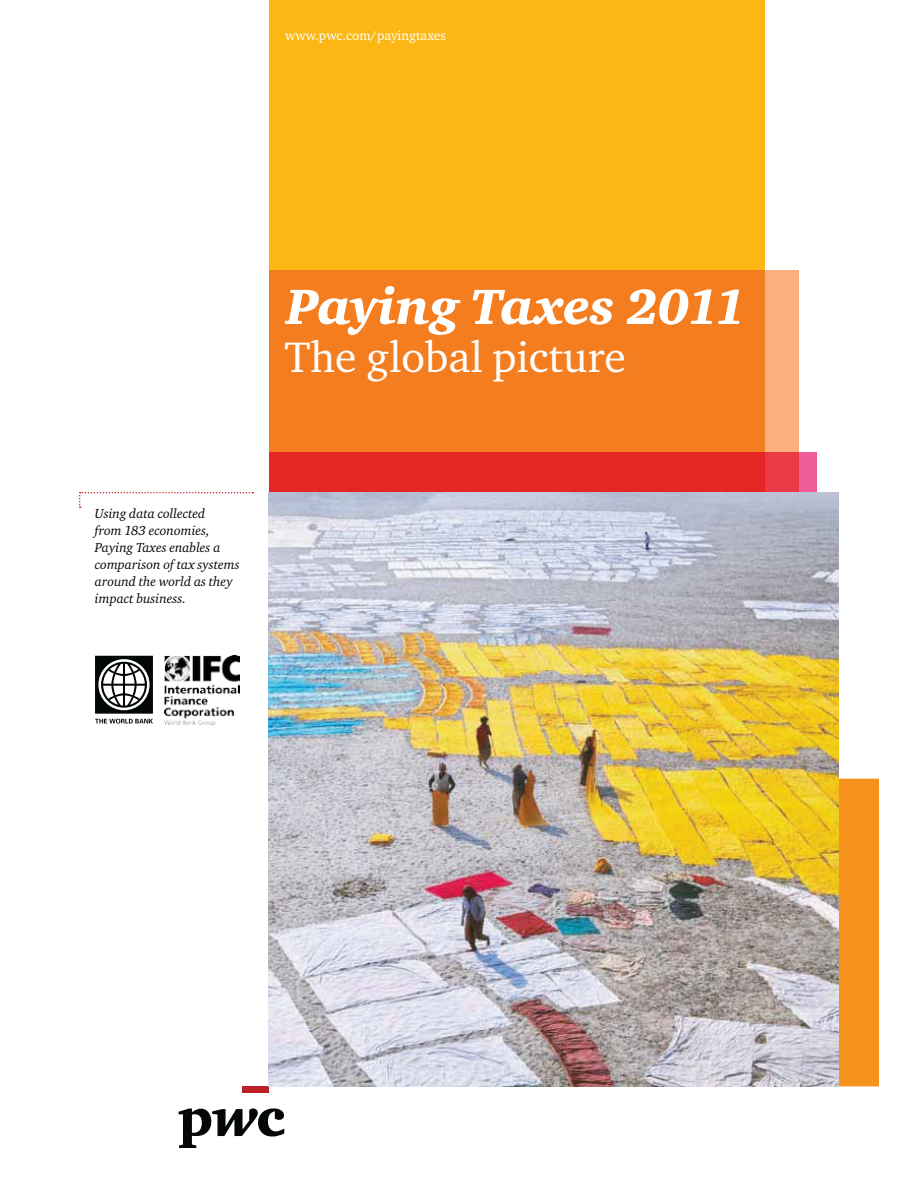
<style>
.page{position:relative;width:918px;height:1188px;background:#fff}
.page>*{position:absolute;margin:0;border:0;box-sizing:border-box;transform-origin:0 0}
.t1{font:italic 900 50.85px "ITC Charter Com";letter-spacing:-.005em;color:#fff}
.t2{font:43.8px "ITC Charter Com";color:#fff}
.t3{font:italic 13.35px/17px "ITC Charter Com";color:#030806}
.t4{font:13.35px "ITC Charter Com";color:#fff}
</style>
<div class="page">
<div style="left:243px;top:1086px;width:26px;height:7px;background:#bf2026"></div>
<svg style="left:179px;top:1108px;width:105px;height:40px"></svg>
<div style="left:799px;top:452px;width:18px;height:327px;background:#f05d9a"></div>
<div style="left:764px;top:270px;width:35px;height:182px;background:#faaf7d"></div>
<div style="left:764px;top:452px;width:35px;height:327px;background:#ea3947"></div>
<div style="left:839px;top:779px;width:40px;height:307px;background:#f7911e"></div>
<div style="left:269px;top:0;width:495px;height:270px;background:#fcb715"></div>
<div style="left:269px;top:270px;width:495px;height:182px;background:#f47d20"></div>
<div style="left:269px;top:452px;width:495px;height:327px;background:#e42725"></div>
<img style="left:269px;top:492px;width:570px;height:594px">
<svg style="left:79px;top:492px;width:174px;height:16px"></svg>
<svg style="left:95px;top:656px;width:58px;height:68px"></svg>
<img style="left:164px;top:656px;width:76px;height:69px">
<p class="t4" style="left:285px;top:30px;width:162px">www.pwc.com/payingtaxes</p>
<h1 class="t1" style="left:286px;top:287px;width:463px">Paying Taxes 2011</h1>
<h2 class="t2" style="left:284px;top:340px;width:343px">The global picture</h2>
<p class="t3" style="left:95px;top:506px;width:146px">Using data collected<br>from 183 economies,<br>Paying Taxes enables a comparison of tax systems around the world as they impact business.</p>
</div>
